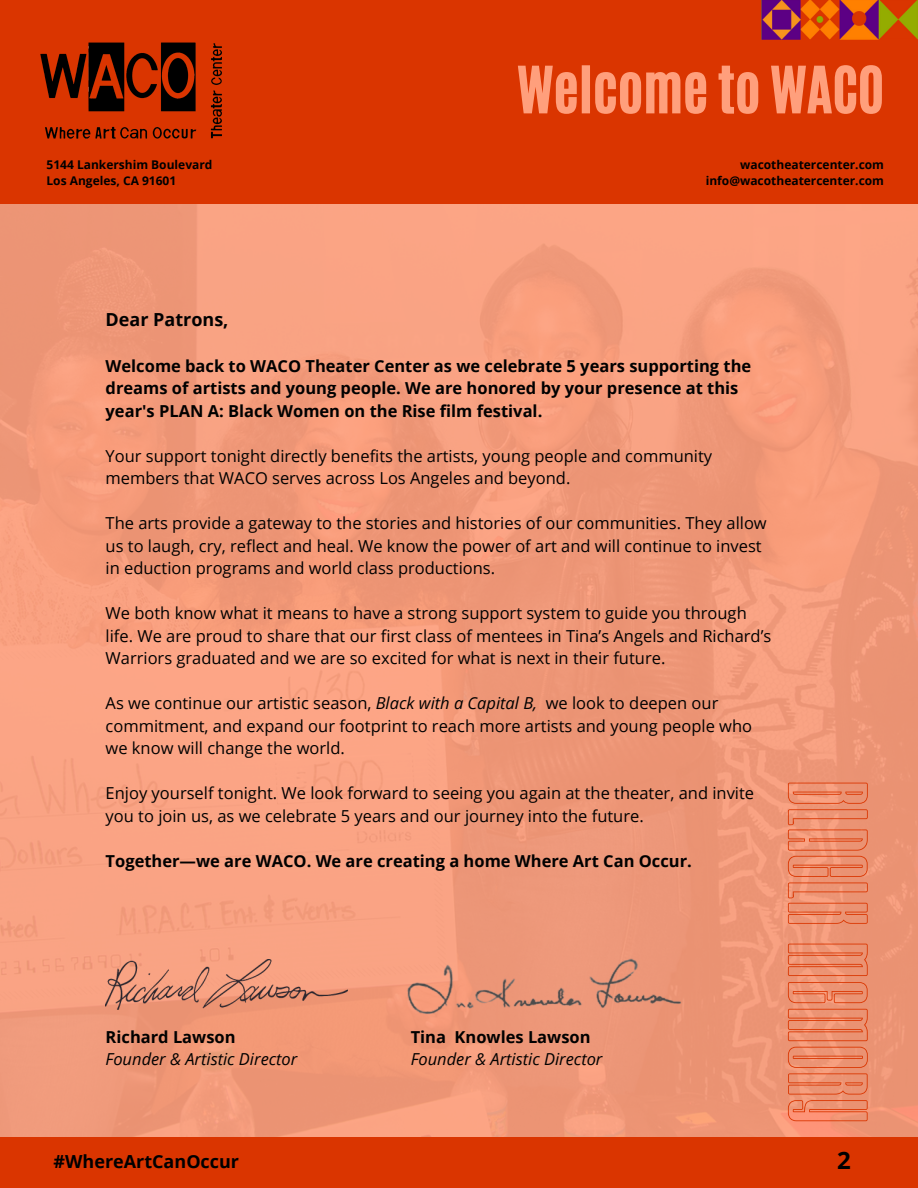
<style>
.page{position:relative;width:918px;height:1188px;background:#fff}
.page>*{position:absolute;margin:0;border:0;box-sizing:border-box;transform-origin:0 0}
.t1{font:85.5px "Aeroxys Outline";letter-spacing:.03em;color:#da3500}
.t2{font:54px "CA Generated";color:#ff9f7c}
.t3{font:700 24px "Open Sans";color:#000}
.t4{font:700 18px "Open Sans";color:#000}
.t5{font:700 18px "Open Sans";color:#010101}
.t6{font:16.5px/22.5px "Open Sans";color:#010101}
.t7{font:700 16.5px/22.5px "Open Sans";color:#010101}
.t8{font:italic 16.5px "Open Sans";color:#010101}
.t9{font:700 12px/16px "Open Sans";color:#000}
.s1{font-style:italic}
</style>
<div class="page">
<img style="left:0;top:204px;width:918px;height:933px">
<div style="left:0;top:0;width:918px;height:204px;background:#da3500"></div>
<div style="left:0;top:1137px;width:918px;height:51px;background:#da3500"></div>
<img style="left:40px;top:42px;width:182px;height:97px">
<img style="left:762px;top:0;width:156px;height:39px">
<img style="left:106px;top:960px;width:241px;height:49px">
<img style="left:386px;top:941px;width:309px;height:86px">
<h2 class="t2" style="left:517px;top:51px;width:369px">Welcome to WACO</h2>
<p class="t9" style="left:47px;top:156px;width:167px">5144 Lankershim Boulevard<br>Los Angeles, CA 91601</p>
<p class="t9" style="left:706px;top:156px;width:180px;text-align:right">wacotheatercenter.com info@wacotheatercenter.com</p>
<p class="t5" style="left:106px;top:307px;width:124px">Dear Patrons,</p>
<p class="t7" style="left:106px;top:354px;width:647px">Welcome back to WACO Theater Center as we celebrate 5 years supporting the dreams of artists and young people. We are honored by your presence at this year's PLAN A: Black Women on the Rise film festival.</p>
<p class="t6" style="left:106px;top:444px;width:608px">Your support tonight directly benefits the artists, young people and community members that WACO serves across Los Angeles and beyond.</p>
<p class="t6" style="left:106px;top:512px;width:663px">The arts provide a gateway to the stories and histories of our communities. They allow us to laugh, cry, reflect and heal. We know the power of art and will continue to invest in eduction programs and world class productions.</p>
<p class="t6" style="left:106px;top:602px;width:667px">We both know what it means to have a strong support system to guide you through life. We are proud to share that our first class of mentees in Tina’s Angels and Richard’s<br>Warriors graduated and we are so excited for what is next in their future.</p>
<p class="t6" style="left:106px;top:692px;width:648px">As we continue our artistic season, <span class="s1">Black with a Capital B,</span> we look to deepen our commitment, and expand our footprint to reach more artists and young people who we know will change the world.</p>
<p class="t6" style="left:106px;top:782px;width:650px">Enjoy yourself tonight. We look forward to seeing you again at the theater, and invite you to join us, as we celebrate 5 years and our journey into the future.</p>
<p class="t7" style="left:106px;top:849px;width:588px">Together—we are WACO. We are creating a home Where Art Can Occur.</p>
<p class="t7" style="left:106px;top:1025px;width:132px">Richard Lawson</p>
<p class="t8" style="left:106px;top:1048px;width:193px">Founder &amp; Artistic Director</p>
<p class="t7" style="left:411px;top:1025px;width:181px">Tina Knowles Lawson</p>
<p class="t8" style="left:411px;top:1048px;width:193px">Founder &amp; Artistic Director</p>
<h1 class="t1" style="left:861px;top:781px;width:343px;rotate:90deg">BLACLK MEMORY</h1>
<p class="t4" style="left:54px;top:1148px;width:187px">#WhereArtCanOccur</p>
<h3 class="t3" style="left:837px;top:1144px;width:15px">2</h3>
</div>
